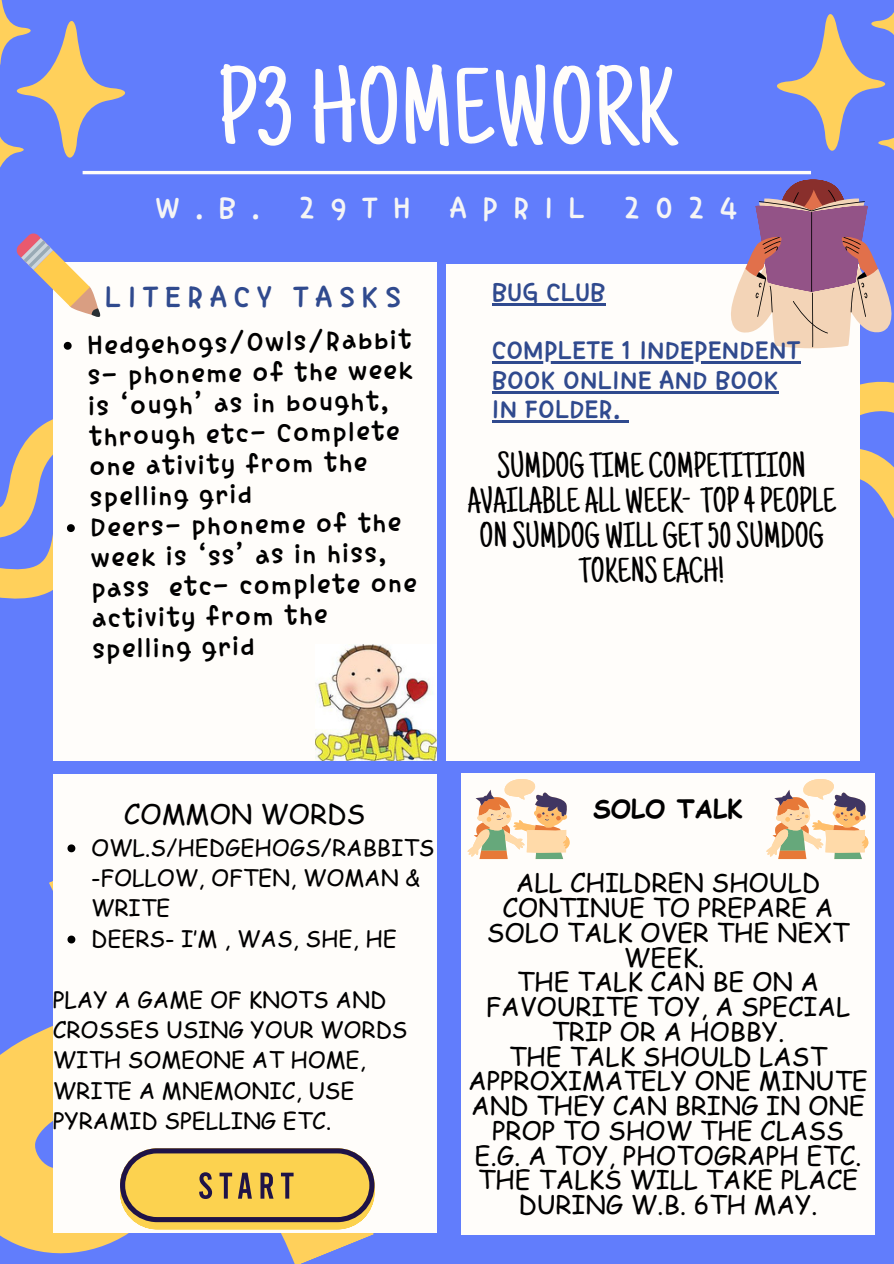
<style>
.page{position:relative;width:894px;height:1264px;background:#fff}
.page>*{position:absolute;margin:0;border:0;box-sizing:border-box;transform-origin:0 0}
.t1{font:111.75px "Just Another Hand";color:#fffdfa}
.t2{font:36px/34.8px "Just Another Hand";color:#000;text-align:center}
.t3{font:34.05px "TT Dalpangi R";letter-spacing:.445em;color:#f5f5f5}
.t4{font:34.05px "TT Dalpangi R";letter-spacing:.185em;color:#304a8e}
.t5{font:30.45px/30.5px "TT Dalpangi R";color:#000}
.t6{font:29.7px/29.2px "TT Dalpangi R";color:#304a8e}
.t7{font:27px "Comic Sans MS";color:#000}
.t8{font:25.5px/24.8px "Comic Sans MS";color:#000;text-align:center}
.t9{font:700 25.5px "Comic Sans MS";color:#000}
.t10{font:22.5px/30.3px "Comic Sans MS";color:#000}
</style>
<div class="page">
<div style="left:0;top:0;width:893px;height:1263px;background:#617dfc"></div>
<hr style="left:83px;top:171px;width:727px;height:3px;background:#fffdfa">
<svg style="left:0;top:433px;width:53px;height:166px;fill:#ffd05b"></svg>
<div style="left:53px;top:262px;width:383px;height:498px;background:#fffdfa"></div>
<svg style="left:859px;top:348px;width:34px;height:261px"></svg>
<div style="left:461px;top:773px;width:413px;height:461px;background:#fffdfa"></div>
<div style="left:446px;top:264px;width:413px;height:496px;background:#fffdfa"></div>
<svg style="left:0;top:881px;width:374px;height:382px"></svg>
<div style="left:53px;top:774px;width:383px;height:458px;background:#fffdfa"></div>
<svg style="left:0;top:0;width:130px;height:175px"></svg>
<svg style="left:16px;top:233px;width:85px;height:84px"></svg>
<img style="left:316px;top:644px;width:120px;height:116px">
<svg style="left:727px;top:13px;width:166px;height:335px"></svg>
<svg style="left:120px;top:1148px;width:254px;height:81px;background:#d2b056"></svg>
<svg style="left:467px;top:779px;width:102px;height:80px"></svg>
<hr style="left:492px;top:303px;width:113px;height:2px;background:#304a8e">
<hr style="left:492px;top:361px;width:308px;height:3px;background:#304a8e">
<hr style="left:492px;top:391px;width:286px;height:2px;background:#304a8e">
<hr style="left:492px;top:420px;width:128px;height:2px;background:#304a8e">
<svg style="left:620px;top:420px;width:8px;height:2px"></svg>
<svg style="left:64px;top:342px;width:8px;height:8px"></svg>
<svg style="left:67px;top:524px;width:8px;height:8px"></svg>
<svg style="left:67px;top:844px;width:8px;height:8px"></svg>
<svg style="left:67px;top:935px;width:8px;height:8px"></svg>
<svg style="left:766px;top:779px;width:102px;height:80px"></svg>
<p class="t1" style="left:218px;top:65px;width:459px">P3 HOMEWORK</p>
<p class="t3" style="left:156px;top:190px;width:583px">W.B. 29TH APRIL 2024</p>
<p class="t4" style="left:105px;top:279px;width:298px">LITERACY TASKS</p>
<h2 class="t6" style="left:492px;top:277px;width:115px">BUG CLUB</h2>
<p class="t6" style="left:492px;top:336px;width:310px">COMPLETE 1 INDEPENDENT<br>BOOK ONLINE AND BOOK<br>IN FOLDER.</p>
<h2 class="t5" style="left:87px;top:329px;width:326px;rotate:-1deg">Hedgehogs/Owls/Rabbit s- phoneme of the week is ‘ough’ as in bought, through etc- Complete one ativity from the spelling grid</h2>
<p class="t5" style="left:90px;top:512px;width:327px;rotate:-1deg">Deers- phoneme of the week is ‘ss’ as in hiss, pass etc- complete one activity from the spelling grid</p>
<p class="t2" style="left:467px;top:452px;width:370px">SUMDOG TIMECOMPETITIION<br>AVAILABLEALL WEEK- TOP4PEOPLE<br>ONSUMDOG WILL GET50SUMDOG<br>TOKENSEACH!</p>
<p class="t7" style="left:124px;top:794px;width:243px">COMMON WORDS</p>
<h3 class="t10" style="left:91px;top:831px;width:344px">OWL.S/HEDGEHOGS/RABBITS -FOLLOW, OFTEN, WOMAN &amp;<br>WRITE</h3>
<h3 class="t10" style="left:91px;top:922px;width:307px">DEERS- I’M , WAS, SHE, HE</h3>
<h2 class="t10" style="left:53px;top:983px;width:356px">PLAY A GAME OF KNOTS AND<br>CROSSES USING YOUR WORDS<br>WITH SOMEONE AT HOME,<br>WRITE A MNEMONIC, USE<br>PYRAMID SPELLING ETC.</h2>
<p class="t9" style="left:593px;top:789px;width:151px">SOLO TALK</p>
<p class="t8" style="left:468px;top:869px;width:401px">ALL CHILDREN SHOULD<br>CONTINUE TO PREPARE A<br>SOLO TALK OVER THE NEXT<br>WEEK.<br>THE TALK CAN BE ON A<br>FAVOURITE TOY, A SPECIAL<br>TRIP OR A HOBBY.<br>THE TALK SHOULD LAST<br>APPROXIMATELY ONE MINUTE<br>AND THEY CAN BRING IN ONE<br>PROP TO SHOW THE CLASS<br>E.G. A TOY, PHOTOGRAPH ETC.<br>THE TALKS WILL TAKE PLACE<br>DURING W.B. 6TH MAY.</p>
</div>
